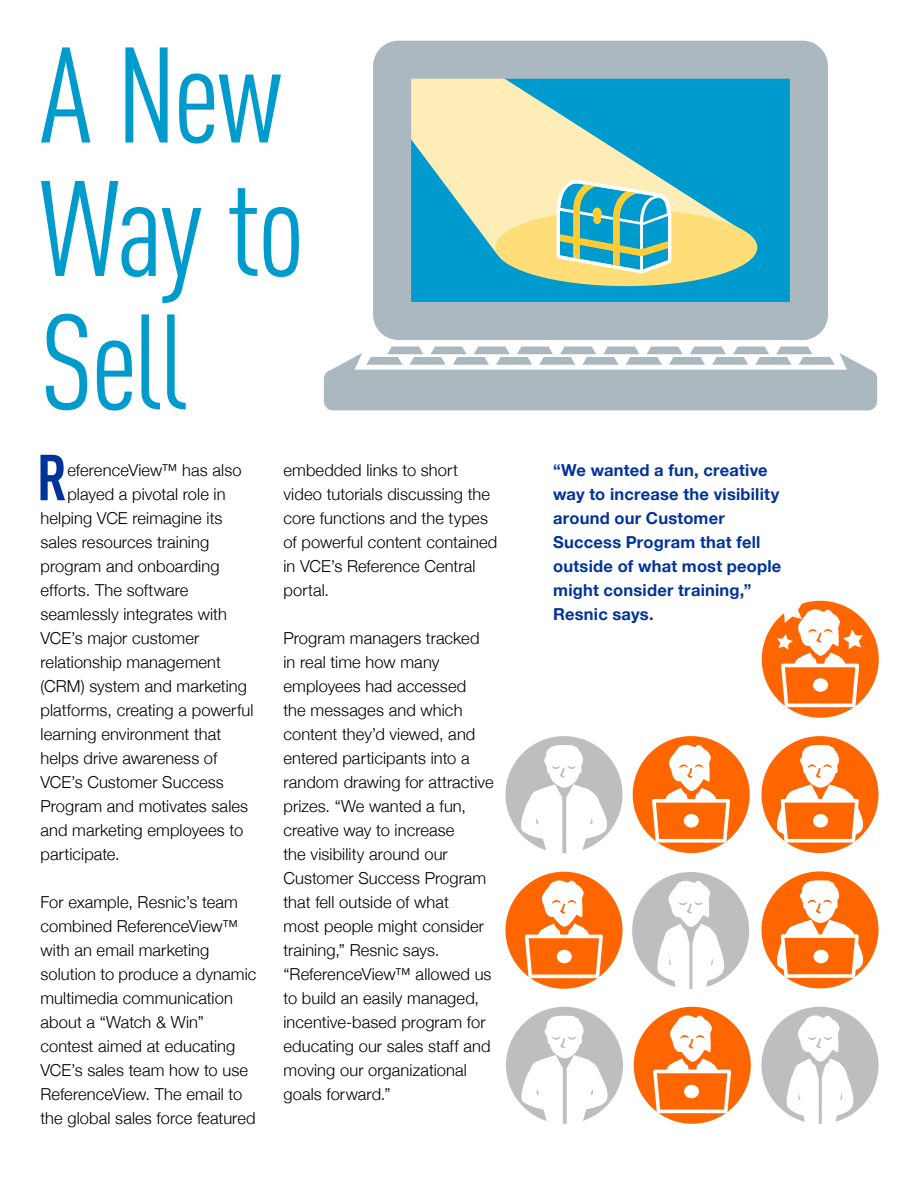
<style>
.page{position:relative;width:918px;height:1188px;background:#fff}
.page>*{position:absolute;margin:0;border:0;box-sizing:border-box;transform-origin:0 0}
.Headlines{font:condensed 133.5px "DIN Pro";letter-spacing:-.02em;color:#009bcd}
._1st_Paragraph{font:700 condensed 63.9px "DIN Pro";color:#039}
.Main_text{font:300 16.5px/24px "Helvetica Neue";letter-spacing:.005em;color:#000}
._1st_Paragraph-2{font:300 16.5px "Helvetica Neue";letter-spacing:.005em;color:#000}
.Main_text-2{font:700 16.5px/24px "Helvetica Neue";letter-spacing:.015em;color:#039}
</style>
<div class="page">
<svg style="left:373px;top:41px;width:455px;height:299px;background:#7cb7c3"></svg>
<svg style="left:324px;top:347px;width:553px;height:63px"></svg>
<div style="left:495px;top:209px;width:262px;height:77px;background:#ffde7a;border-radius:50%"></div>
<svg style="left:557px;top:180px;width:114px;height:93px;background:#7bbeb1"></svg>
<div style="left:762px;top:871px;width:117px;height:117px;background:#f60;border-radius:50%"></div>
<svg style="left:775px;top:878px;width:93px;height:102px"></svg>
<div style="left:762px;top:736px;width:117px;height:117px;background:#f60;border-radius:50%"></div>
<svg style="left:775px;top:743px;width:93px;height:102px"></svg>
<div style="left:634px;top:1007px;width:117px;height:117px;background:#f60;border-radius:50%"></div>
<svg style="left:651px;top:1011px;width:82px;height:104px"></svg>
<div style="left:762px;top:601px;width:117px;height:117px;background:#f60;border-radius:50%"></div>
<div style="left:506px;top:872px;width:117px;height:117px;background:#f60;border-radius:50%"></div>
<svg style="left:523px;top:876px;width:82px;height:104px"></svg>
<div style="left:633px;top:736px;width:117px;height:117px;background:#f60;border-radius:50%"></div>
<svg style="left:650px;top:740px;width:82px;height:105px"></svg>
<div style="left:506px;top:1007px;width:117px;height:117px;background:#bcbec0;border-radius:50%"></div>
<svg style="left:519px;top:1014px;width:93px;height:110px"></svg>
<div style="left:505px;top:736px;width:118px;height:117px;background:#bcbec0;border-radius:50%"></div>
<svg style="left:519px;top:743px;width:93px;height:110px"></svg>
<div style="left:762px;top:1007px;width:117px;height:117px;background:#bcbec0;border-radius:50%"></div>
<svg style="left:785px;top:1011px;width:72px;height:113px"></svg>
<div style="left:632px;top:872px;width:117px;height:117px;background:#bcbec0;border-radius:50%"></div>
<svg style="left:657px;top:876px;width:70px;height:113px"></svg>
<svg style="left:776px;top:600px;width:87px;height:109px"></svg>
<div style="left:813px;top:678px;width:15px;height:14px;background:#fff;border-radius:50%"></div>
<div style="left:813px;top:814px;width:15px;height:14px;background:#fff;border-radius:50%"></div>
<div style="left:814px;top:950px;width:15px;height:13px;background:#fff;border-radius:50%"></div>
<div style="left:557px;top:950px;width:15px;height:13px;background:#fff;border-radius:50%"></div>
<div style="left:684px;top:1085px;width:15px;height:13px;background:#fff;border-radius:50%"></div>
<div style="left:684px;top:814px;width:15px;height:14px;background:#fff;border-radius:50%"></div>
<p class="Headlines" style="left:40px;top:18px;width:242px">A New</p>
<p class="Headlines" style="left:40px;top:151px;width:266px">Way to</p>
<p class="Headlines" style="left:40px;top:285px;width:149px">Sell</p>
<p class="_1st_Paragraph" style="left:37px;top:439px;width:32px">R</p>
<p class="_1st_Paragraph-2" style="left:67px;top:460px;width:176px">eferenceView™ has also</p>
<p class="_1st_Paragraph-2" style="left:67px;top:484px;width:160px">played a pivotal role in</p>
<p class="_1st_Paragraph-2" style="left:40px;top:508px;width:183px">helping VCE reimagine its</p>
<p class="_1st_Paragraph-2" style="left:40px;top:532px;width:170px">sales resources training</p>
<p class="_1st_Paragraph-2" style="left:40px;top:556px;width:181px">program and onboarding</p>
<p class="_1st_Paragraph-2" style="left:40px;top:580px;width:149px">efforts. The software</p>
<p class="_1st_Paragraph-2" style="left:40px;top:604px;width:188px">seamlessly integrates with</p>
<p class="_1st_Paragraph-2" style="left:40px;top:628px;width:160px">VCE’s major customer</p>
<p class="_1st_Paragraph-2" style="left:40px;top:652px;width:182px">relationship management</p>
<p class="_1st_Paragraph-2" style="left:40px;top:676px;width:208px">(CRM) system and marketing</p>
<p class="_1st_Paragraph-2" style="left:40px;top:700px;width:214px">platforms, creating a powerful</p>
<p class="_1st_Paragraph-2" style="left:40px;top:724px;width:182px">learning environment that</p>
<p class="_1st_Paragraph-2" style="left:40px;top:748px;width:178px">helps drive awareness of</p>
<p class="_1st_Paragraph-2" style="left:40px;top:772px;width:185px">VCE’s Customer Success</p>
<p class="_1st_Paragraph-2" style="left:40px;top:796px;width:209px">Program and motivates sales</p>
<p class="_1st_Paragraph-2" style="left:40px;top:820px;width:204px">and marketing employees to</p>
<p class="_1st_Paragraph-2" style="left:40px;top:844px;width:81px">participate.</p>
<p class="Main_text" style="left:40px;top:890px;width:217px">For example, Resnic’s team combined ReferenceView™ with an email marketing solution to produce a dynamic multimedia communication about a “Watch &amp; Win” contest aimed at educating<br>VCE’s sales team how to use<br>ReferenceView. The email to the global sales force featured</p>
<p class="Main_text" style="left:284px;top:458px;width:215px">embedded links to short video tutorials discussing the core functions and the types of powerful content contained in VCE’s Reference Central portal.</p>
<p class="Main_text" style="left:284px;top:626px;width:212px">Program managers tracked in real time how many employees had accessed<br>the messages and which content they’d viewed, and entered participants into a random drawing for attractive prizes. “We wanted a fun, creative way to increase<br>the visibility around our<br>Customer Success Program that fell outside of what<br>most people might consider training,” Resnic says. “ReferenceView™ allowed us to build an easily managed, incentive-based program for educating our sales staff and moving our organizational goals forward.”</p>
<p class="Main_text-2" style="left:553px;top:458px;width:230px">“We wanted a fun, creative way to increase the visibility around our Customer<br>Success Program that fell outside of what most people might consider training,”<br>Resnic says.</p>
</div>
